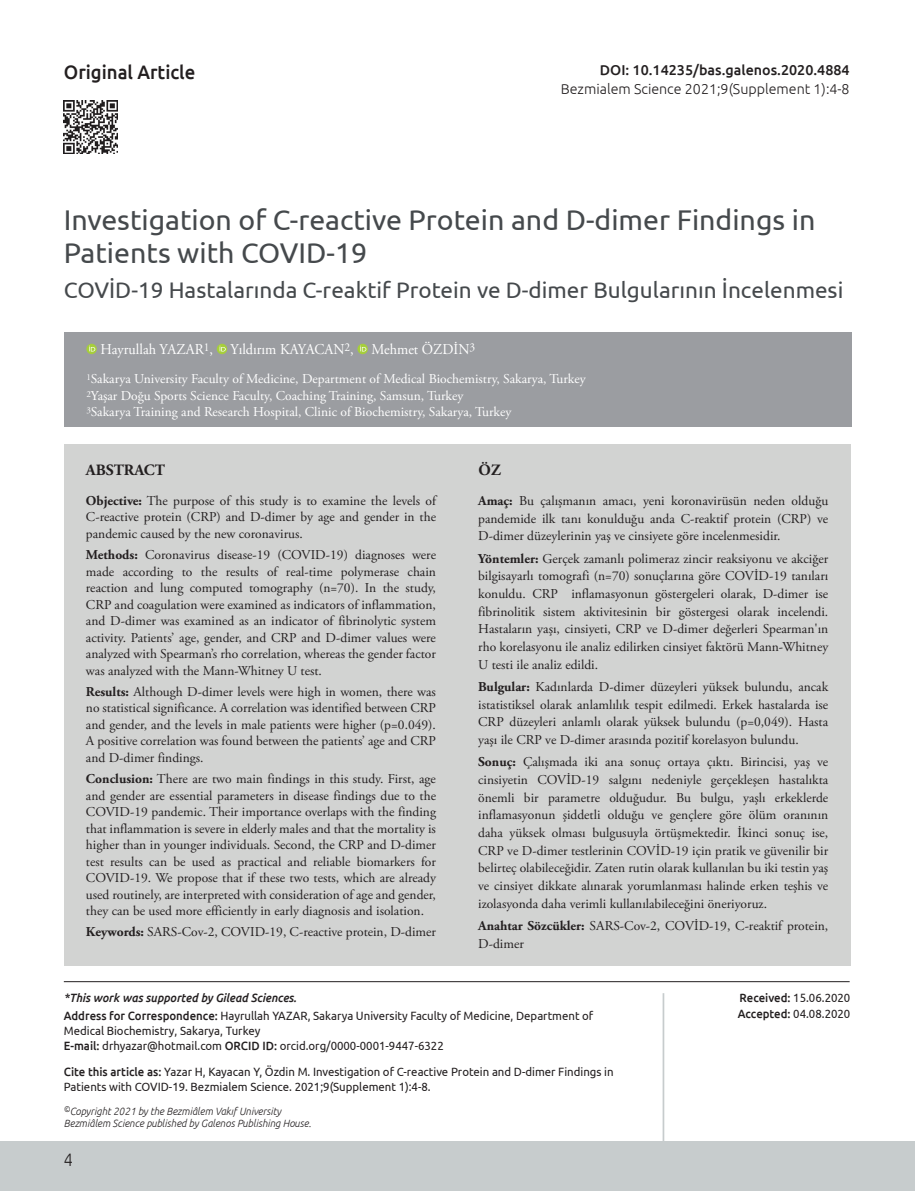
<style>
.page{position:relative;width:915px;height:1191px;background:#fff}
.page>*{position:absolute;margin:0;border:0;box-sizing:border-box;transform-origin:0 0}
.t1{font:28.5px/33px "Ubuntu";color:#45494c}
.t2{font:22.5px "Ubuntu";color:#45494c}
.t3{font:500 19.5px "Ubuntu";color:#231f20;scale:.95 1}
.t4{font:300 18px "Ubuntu";color:#231f20;scale:.9 1}
.t5{font:700 15.75px "Adobe Garamond Pro";color:#231f20}
.t6{font:15px "Adobe Garamond Pro";color:#fff;scale:.95 1}
.t7{font:300 14.25px "Ubuntu";color:#231f20}
.t8{font:500 14.25px "Ubuntu";color:#231f20}
.t9{font:13.5px/16.5px "Adobe Garamond Pro";color:#231f20;text-align:justify}
.t10{font:13.5px/16.5px "Adobe Garamond Pro";color:#fff}
.t11{font:12px/15.9px "Ubuntu";color:#231f20;scale:.95 1}
.t12{font:italic 300 10.5px/12px "Ubuntu";color:#231f20;scale:.95 1}
.s1{font-weight:700}
.s2{font-weight:500;font-style:italic}
.s3{font-weight:500}
</style>
<div class="page">
<div style="left:0;top:1141px;width:914px;height:50px;background:#c7cccd"></div>
<hr style="left:64px;top:981px;width:785px;height:1px;background:#231f20">
<hr style="left:662px;top:993px;width:2px;height:148px;background:#c7cccd">
<img style="left:64px;top:100px;width:53px;height:54px">
<div style="left:64px;top:444px;width:786px;height:521px;background:#d2d3d2"></div>
<div style="left:64px;top:332px;width:786px;height:94px;background:#9b9da1"></div>
<svg style="left:86px;top:344px;width:11px;height:10px"></svg>
<svg style="left:89px;top:346px;width:6px;height:5px"></svg>
<svg style="left:217px;top:344px;width:10px;height:10px"></svg>
<svg style="left:219px;top:346px;width:7px;height:5px"></svg>
<svg style="left:357px;top:344px;width:11px;height:10px"></svg>
<svg style="left:360px;top:346px;width:6px;height:5px"></svg>
<h3 class="t3" style="left:64px;top:60px;width:140px">Original Article</h3>
<p class="t8" style="left:599px;top:61px;width:251px">DOI: 10.14235/bas.galenos.2020.4884</p>
<p class="t7" style="left:560px;top:80px;width:290px">Bezmialem Science 2021;9(Supplement 1):4-8</p>
<h1 class="t1" style="left:64px;top:202px;width:752px">Investigation of C-reactive Protein and D-dimer Findings in<br>Patients with COVID-19</h1>
<h2 class="t2" style="left:64px;top:276px;width:780px">COVİD-19 Hastalarında C-reaktif Protein ve D-dimer Bulgularının İncelenmesi</h2>
<p class="t6" style="left:100px;top:340px;width:396px">Hayrullah YAZAR<sup>1</sup>, Yıldırım KAYACAN<sup>2</sup>, Mehmet ÖZDİN<sup>3</sup></p>
<p class="t10" style="left:86px;top:371px;width:500px"><sup>1</sup>Sakarya University Faculty of Medicine, Department of Medical Biochemistry, Sakarya, Turkey<br><sup>2</sup>Yaşar Doğu Sports Science Faculty, Coaching Training, Samsun, Turkey<br><sup>3</sup>Sakarya Training and Research Hospital, Clinic of Biochemistry, Sakarya, Turkey</p>
<p class="t5" style="left:86px;top:461px;width:80px">ABSTRACT</p>
<p class="t5" style="left:478px;top:461px;width:24px">ÖZ</p>
<p class="t9" style="left:86px;top:493px;width:351px"><span class="s1">Objective:</span> The purpose of this study is to examine the levels of C-reactive protein (CRP) and D-dimer by age and gender in the pandemic caused by the new coronavirus.</p>
<p class="t9" style="left:86px;top:547px;width:351px"><span class="s1">Methods:</span> Coronavirus disease-19 (COVID-19) diagnoses were made according to the results of real-time polymerase chain reaction and lung computed tomography (n=70). In the study, CRP and coagulation were examined as indicators of inflammation, and D-dimer was examined as an indicator of fibrinolytic system activity. Patients’ age, gender, and CRP and D-dimer values were analyzed with Spearman’s rho correlation, whereas the gender factor was analyzed with the Mann-Whitney U test.</p>
<p class="t9" style="left:86px;top:683px;width:351px"><span class="s1">Results:</span> Although D-dimer levels were high in women, there was no statistical significance. A correlation was identified between CRP and gender, and the levels in male patients were higher (p=0.049).<br>A positive correlation was found between the patients’ age and CRP and D-dimer findings.</p>
<p class="t9" style="left:86px;top:771px;width:351px"><span class="s1">Conclusion:</span> There are two main findings in this study. First, age and gender are essential parameters in disease findings due to the COVID-19 pandemic. Their importance overlaps with the finding that inflammation is severe in elderly males and that the mortality is higher than in younger individuals. Second, the CRP and D-dimer test results can be used as practical and reliable biomarkers for COVID-19. We propose that if these two tests, which are already used routinely, are interpreted with consideration of age and gender, they can be used more efficiently in early diagnosis and isolation.</p>
<p class="t9" style="left:86px;top:924px;width:351px"><span class="s1">Keywords:</span> SARS-Cov-2, COVID-19, C-reactive protein, D-dimer</p>
<p class="t9" style="left:478px;top:492px;width:351px;line-height:17.7px"><span class="s1">Amaç:</span> Bu çalışmanın amacı, yeni koronavirüsün neden olduğu pandemide ilk tanı konulduğu anda C-reaktif protein (CRP) ve D-dimer düzeylerinin yaş ve cinsiyete göre incelenmesidir.</p>
<p class="t9" style="left:478px;top:550px;width:351px;line-height:17.7px"><span class="s1">Yöntemler:</span> Gerçek zamanlı polimeraz zincir reaksiyonu ve akciğer bilgisayarlı tomografi (n=70) sonuçlarına göre COVİD-19 tanıları konuldu. CRP inflamasyonun göstergeleri olarak, D-dimer ise fibrinolitik sistem aktivitesinin bir göstergesi olarak incelendi.<br>Hastaların yaşı, cinsiyeti, CRP ve D-dimer değerleri Spearman'ın rho korelasyonu ile analiz edilirken cinsiyet faktörü Mann-Whitney U testi ile analiz edildi.</p>
<p class="t9" style="left:478px;top:678px;width:351px;line-height:17.7px"><span class="s1">Bulgular:</span> Kadınlarda D-dimer düzeyleri yüksek bulundu, ancak istatistiksel olarak anlamlılık tespit edilmedi. Erkek hastalarda ise CRP düzeyleri anlamlı olarak yüksek bulundu (p=0,049). Hasta yaşı ile CRP ve D-dimer arasında pozitif korelasyon bulundu.</p>
<p class="t9" style="left:478px;top:753px;width:351px;line-height:17.7px"><span class="s1">Sonuç:</span> Çalışmada iki ana sonuç ortaya çıktı. Birincisi, yaş ve cinsiyetin COVİD-19 salgını nedeniyle gerçekleşen hastalıkta önemli bir parametre olduğudur. Bu bulgu, yaşlı erkeklerde inflamasyonun şiddetli olduğu ve gençlere göre ölüm oranının daha yüksek olması bulgusuyla örtüşmektedir. İkinci sonuç ise, CRP ve D-dimer testlerinin COVİD-19 için pratik ve güvenilir bir belirteç olabileceğidir. Zaten rutin olarak kullanılan bu iki testin yaş ve cinsiyet dikkate alınarak yorumlanması halinde erken teşhis ve izolasyonda daha verimli kullanılabileceğini öneriyoruz.</p>
<p class="t9" style="left:478px;top:917px;width:351px;line-height:17.7px"><span class="s1">Anahtar Sözcükler:</span> SARS-Cov-2, COVİD-19, C-reaktif protein,<br>D-dimer</p>
<p class="t11" style="left:64px;top:989px;width:558px;line-height:17.1px"><span class="s2">*This work was supported by Gilead Sciences.<br></span><span class="s3">Address for Correspondence:</span> Hayrullah YAZAR, Sakarya University Faculty of Medicine, Department of</p>
<p class="t11" style="left:64px;top:1022px;width:401px">Medical Biochemistry, Sakarya, Turkey<br><span class="s3">E-mail:</span> drhyazar@hotmail.com <span class="s3">ORCID ID:</span> orcid.org/0000-0001-9447-6322</p>
<p class="t11" style="left:64px;top:1064px;width:580px;line-height:15px"><span class="s3">Cite this article as:</span> Yazar H, Kayacan Y, Özdin M. Investigation of C-reactive Protein and D-dimer Findings in<br>Patients with COVID-19. Bezmialem Science. 2021;9(Supplement 1):4-8.</p>
<p class="t12" style="left:64px;top:1105px;width:262px"><sup>©</sup>Copyright 2021 by the Bezmiâlem Vakıf University<br>Bezmiâlem Science published by Galenos Publishing House.</p>
<h3 class="t4" style="left:64px;top:1148px;width:12px">4</h3>
<p class="t11" style="left:737px;top:990px;width:120px"><span class="s3">Received:</span> 15.06.2020<br><span class="s3">Accepted:</span> 04.08.2020</p>
</div>
